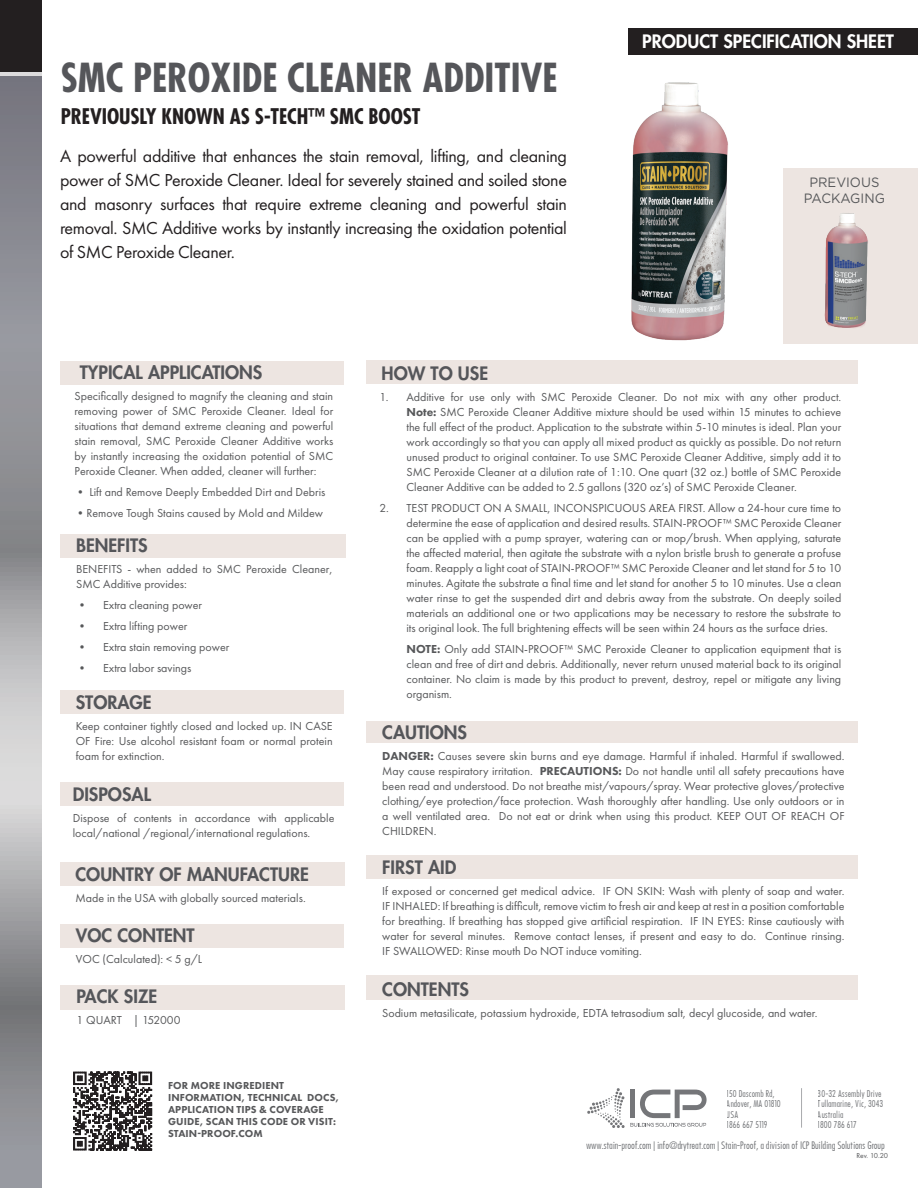
<style>
.page{position:relative;width:918px;height:1188px;background:#fff}
.page>*{position:absolute;margin:0;border:0;box-sizing:border-box;transform-origin:0 0}
.t1{font:700 condensed 39px "Futura";color:#55565a}
.t2{font:700 condensed 21px "Futura";letter-spacing:-.005em;color:#231f20}
.t3{font:18px/24px "Futura PT";letter-spacing:-.02em;color:#231f20;text-align:justify}
.t4{font:800 18px "Futura LT";color:#55565a}
.t5{font:800 18px "Futura LT";color:#fff}
.t6{font:13.5px/16.5px "Gotham";color:#57585a;text-align:center}
.t7{font:12px/15px "Futura PT";color:#57585a;text-align:justify}
.t8{font:800 10.5px/12px "Futura PT";letter-spacing:.01em;color:#57585a}
.t9{font:500 9.6px "Futura Cond";letter-spacing:-.02em;color:#727477}
.t10{font:500 8.7px/10.4px "Futura Cond";color:#727477}
.t11{font:7.5px "Futura PT";letter-spacing:-.02em;color:#57585a}
.s1{font-weight:800}
</style>
<div class="page">
<div style="left:628px;top:28px;width:290px;height:28px;background:#231f20"></div>
<svg style="left:587px;top:1088px;width:120px;height:40px"></svg>
<hr style="left:801px;top:1088px;width:1px;height:40px;background:#939598">
<div style="left:783px;top:168px;width:135px;height:176px;background:#ede5e1"></div>
<div style="left:367px;top:722px;width:491px;height:21px;background:#ede5e1"></div>
<div style="left:367px;top:855px;width:491px;height:24px;background:#ede5e1"></div>
<div style="left:60px;top:690px;width:284px;height:24px;background:#ede5e1"></div>
<div style="left:60px;top:534px;width:285px;height:24px;background:#ede5e1"></div>
<div style="left:60px;top:361px;width:284px;height:23px;background:#ede5e1"></div>
<div style="left:61px;top:985px;width:284px;height:24px;background:#ede5e1"></div>
<div style="left:367px;top:976px;width:491px;height:24px;background:#ede5e1"></div>
<div style="left:60px;top:924px;width:284px;height:24px;background:#ede5e1"></div>
<div style="left:60px;top:862px;width:284px;height:24px;background:#ede5e1"></div>
<div style="left:0;top:0;width:41px;height:72px;background:#231f20"></div>
<div style="left:60px;top:782px;width:284px;height:24px;background:#ede5e1"></div>
<svg style="left:0;top:72px;width:41px;height:1116px;background:#9b9ba0"></svg>
<img style="left:631px;top:82px;width:97px;height:259px">
<img style="left:824px;top:213px;width:44px;height:115px">
<svg style="left:73px;top:1071px;width:80px;height:80px"></svg>
<div style="left:366px;top:360px;width:492px;height:24px;background:#ede5e1"></div>
<h1 class="t1" style="left:61px;top:53px;width:499px">SMC PEROXIDE CLEANER ADDITIVE</h1>
<h2 class="t2" style="left:61px;top:102px;width:361px">PREVIOUSLY KNOWN AS S-TECH™ SMC BOOST</h2>
<p class="t3" style="left:60px;top:144px;width:509px">A powerful additive that enhances the stain removal, lifting, and cleaning power of SMC Peroxide Cleaner. Ideal for severely stained and soiled stone and masonry surfaces that require extreme cleaning and powerful stain removal. SMC Additive works by instantly increasing the oxidation potential of SMC Peroxide Cleaner.</p>
<h3 class="t5" style="left:642px;top:29px;width:253px">PRODUCT SPECIFICATION SHEET</h3>
<p class="t6" style="left:804px;top:173px;width:83px">PREVIOUS<br>PACKAGING</p>
<h3 class="t4" style="left:80px;top:360px;width:184px">TYPICAL APPLICATIONS</h3>
<p class="t7" style="left:75px;top:389px;width:260px">Specifically designed to magnify the cleaning and stain removing power of SMC Peroxide Cleaner. Ideal for situations that demand extreme cleaning and powerful stain removal, SMC Peroxide Cleaner Additive works by instantly increasing the oxidation potential of SMC Peroxide Cleaner. When added, cleaner will further:</p>
<p class="t7" style="left:75px;top:485px;width:252px">• Lift and Remove Deeply Embedded Dirt and Debris</p>
<p class="t7" style="left:75px;top:506px;width:250px">•Remove Tough Stains caused by Mold and Mildew</p>
<h3 class="t4" style="left:76px;top:534px;width:73px">BENEFITS</h3>
<p class="t7" style="left:76px;top:562px;width:258px">BENEFITS - when added to SMC Peroxide Cleaner,<br>SMC Additive provides:</p>
<p class="t7" style="left:76px;top:598px;width:128px">• Extra cleaning power</p>
<p class="t7" style="left:76px;top:619px;width:113px">• Extra lifting power</p>
<p class="t7" style="left:76px;top:640px;width:155px">• Extra stain removing power</p>
<p class="t7" style="left:76px;top:661px;width:117px">• Extra labor savings</p>
<h3 class="t4" style="left:76px;top:690px;width:77px">STORAGE</h3>
<p class="t7" style="left:76px;top:719px;width:258px">Keep container tightly closed and locked up. IN CASE OF Fire: Use alcohol resistant foam or normal protein foam for extinction.</p>
<h3 class="t4" style="left:73px;top:782px;width:80px">DISPOSAL</h3>
<p class="t7" style="left:73px;top:810px;width:263px">Dispose of contents in accordance with applicable local/national /regional/international regulations.</p>
<h3 class="t4" style="left:75px;top:863px;width:235px">COUNTRY OF MANUFACTURE</h3>
<p class="t7" style="left:75px;top:891px;width:232px">Made in the USA with globally sourced materials.</p>
<h3 class="t4" style="left:76px;top:923px;width:120px">VOC CONTENT</h3>
<p class="t7" style="left:76px;top:951px;width:128px">VOC (Calculated): &lt; 5 g/L</p>
<h3 class="t4" style="left:77px;top:985px;width:82px">PACK SIZE</h3>
<p class="t7" style="left:77px;top:1013px;width:105px">1 QUART | 152000</p>
<p class="t8" style="left:168px;top:1079px;width:173px">FOR MORE INGREDIENT<br>INFORMATION, TECHNICAL DOCS,<br>APPLICATION TIPS &amp; COVERAGE<br>GUIDE, SCAN THIS CODE OR VISIT:<br>STAIN-PROOF.COM</p>
<h3 class="t4" style="left:382px;top:361px;width:108px">HOW TO USE</h3>
<p class="t7" style="left:406px;top:389px;width:436px;text-indent:-27px">1. Additive for use only with SMC Peroxide Cleaner. Do not mix with any other product.<br><span class="s1">Note:</span> SMC Peroxide Cleaner Additive mixture should be used within 15 minutes to achieve the full effect of the product. Application to the substrate within 5-10 minutes is ideal. Plan your work accordingly so that you can apply all mixed product as quickly as possible. Do not return unused product to original container. To use SMC Peroxide Cleaner Additive, simply add it to SMC Peroxide Cleaner at a dilution rate of 1:10. One quart (32 oz.) bottle of SMC Peroxide Cleaner Additive can be added to 2.5 gallons (320 oz’s) of SMC Peroxide Cleaner.</p>
<p class="t7" style="left:406px;top:500px;width:436px;text-indent:-27px">2. TEST PRODUCT ON A SMALL, INCONSPICUOUS AREA FIRST. Allow a 24-hour cure time to determine the ease of application and desired results. STAIN-PROOF™ SMC Peroxide Cleaner can be applied with a pump sprayer, watering can or mop/brush. When applying, saturate the affected material, then agitate the substrate with a nylon bristle brush to generate a profuse foam. Reapply a light coat of STAIN-PROOF™ SMC Peroxide Cleaner and let stand for 5 to 10 minutes. Agitate the substrate a final time and let stand for another 5 to 10 minutes. Use a clean water rinse to get the suspended dirt and debris away from the substrate. On deeply soiled materials an additional one or two applications may be necessary to restore the substrate to its original look. The full brightening effects will be seen within 24 hours as the surface dries.</p>
<p class="t7" style="left:406px;top:641px;width:436px"><span class="s1">NOTE:</span> Only add STAIN-PROOF™ SMC Peroxide Cleaner to application equipment that is clean and free of dirt and debris. Additionally, never return unused material back to its original container. No claim is made by this product to prevent, destroy, repel or mitigate any living organism.</p>
<h3 class="t4" style="left:382px;top:720px;width:86px">CAUTIONS</h3>
<p class="t7" style="left:382px;top:748px;width:464px"><span class="s1">DANGER:</span> Causes severe skin burns and eye damage. Harmful if inhaled. Harmful if swallowed.<br>May cause respiratory irritation. <span class="s1">PRECAUTIONS:</span> Do not handle until all safety precautions have been read and understood. Do not breathe mist/vapours/spray. Wear protective gloves/protective clothing/eye protection/face protection. Wash thoroughly after handling. Use only outdoors or in a well ventilated area. Do not eat or drink when using this product. KEEP OUT OF REACH OF CHILDREN.</p>
<h3 class="t4" style="left:382px;top:855px;width:76px">FIRST AID</h3>
<p class="t7" style="left:382px;top:884px;width:464px">If exposed or concerned get medical advice. IF ON SKIN: Wash with plenty of soap and water.<br>IF INHALED: If breathing is difficult, remove victim to fresh air and keep at rest in a position comfortable for breathing. If breathing has stopped give artificial respiration. IF IN EYES: Rinse cautiously with water for several minutes. Remove contact lenses, if present and easy to do. Continue rinsing.<br>IF SWALLOWED: Rinse mouth Do NOT induce vomiting.</p>
<h3 class="t4" style="left:382px;top:977px;width:88px">CONTENTS</h3>
<p class="t7" style="left:382px;top:1005px;width:437px">Sodium metasilicate, potassium hydroxide, EDTA tetrasodium salt, decyl glucoside, and water.</p>
<p class="t10" style="left:727px;top:1089px;width:55px">150 Dascomb Rd,<br>Andover, MA 01810<br>USA<br>1866 667 5119</p>
<p class="t10" style="left:818px;top:1089px;width:67px">30-32 Assembly Drive<br>Tullamarine, Vic, 3043<br>Australia<br>1800 786 617</p>
<p class="t9" style="left:586px;top:1139px;width:300px">www.stain-proof.com | info@drytreat.com | Stain-Proof, a division of ICP Building Solutions Group</p>
<p class="t11" style="left:856px;top:1151px;width:33px">Rev. 10.20</p>
</div>
